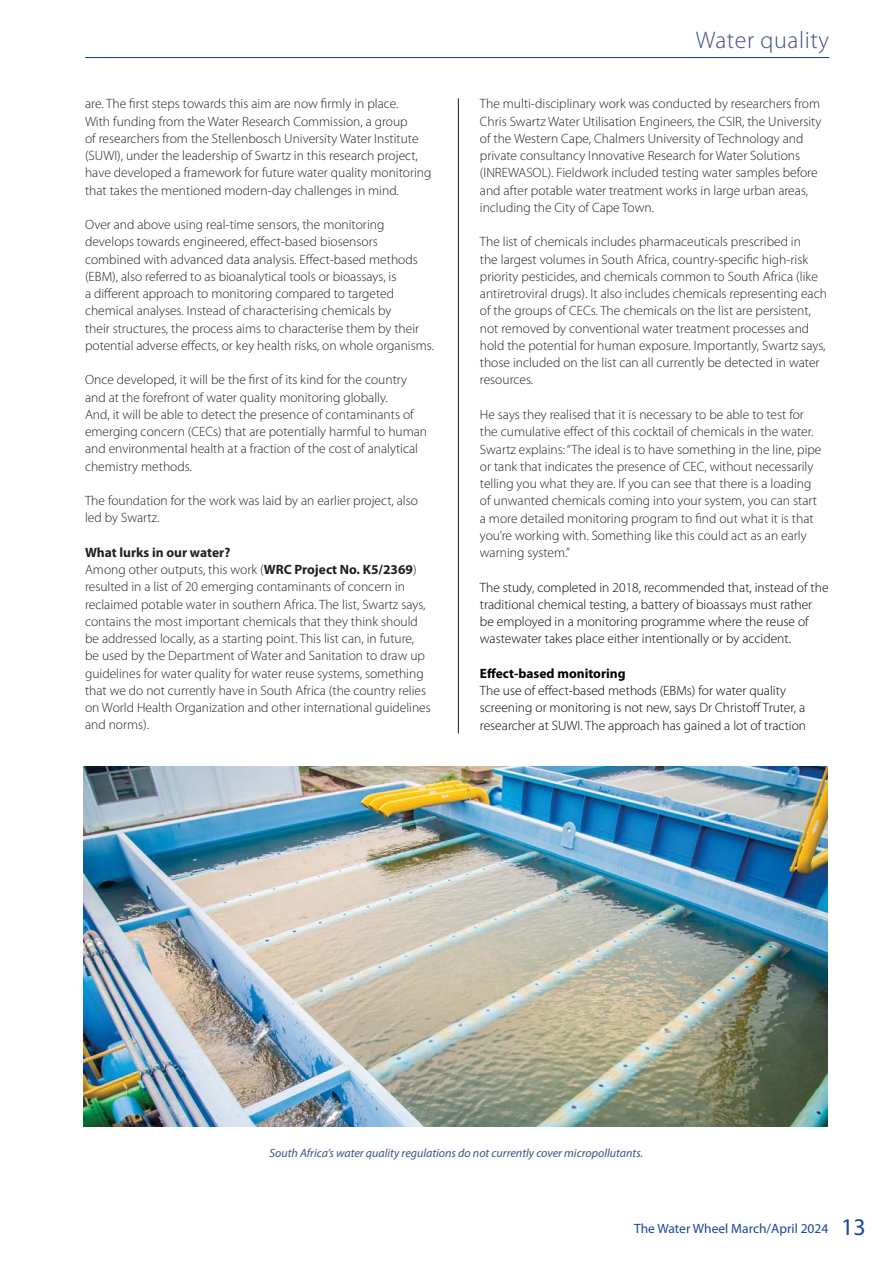
<style>
.page{position:relative;width:893px;height:1263px;background:#fff}
.page>*{position:absolute;margin:0;border:0;box-sizing:border-box;transform-origin:0 0}
.t1{font:300 24px "Myriad Pro";letter-spacing:.025em;color:#415080}
.t2{font:300 13.5px/17.2px "Myriad Pro";color:#231f20}
.t3{font:300 13.5px/17.2px "Myriad Pro";color:#010202}
.t4{font:13.5px "Myriad Pro";color:#17479e}
.t5{font:700 13.5px "Myriad Pro";color:#010202}
.t6{font:italic 12px "Myriad Pro";color:#415080}
.s1{font-weight:700}
.s2{font-size:24px}
</style>
<div class="page">
<hr style="left:85px;top:57px;width:744px;height:1px;background:#17479e">
<hr style="left:458px;top:98px;width:1px;height:635px;background:#231f20">
<img style="left:84px;top:766px;width:744px;height:360px">
<p class="t2" style="left:85px;top:97px;width:348px">are. The first steps towards this aim are now firmly in place.<br>With funding from the Water Research Commission, a group<br>of researchers from the Stellenbosch University Water Institute (SUWI), under the leadership of Swartz in this research project, have developed a framework for future water quality monitoring that takes the mentioned modern-day challenges in mind.</p>
<p class="t2" style="left:85px;top:217px;width:350px">Over and above using real-time sensors, the monitoring develops towards engineered, effect-based biosensors combined with advanced data analysis. Effect-based methods (EBM), also referred to as bioanalytical tools or bioassays, is<br>a different approach to monitoring compared to targeted chemical analyses. Instead of characterising chemicals by<br>their structures, the process aims to characterise them by their potential adverse effects, or key health risks, on whole organisms.</p>
<p class="t2" style="left:85px;top:373px;width:344px">Once developed, it will be the first of its kind for the country and at the forefront of water quality monitoring globally.<br>And, it will be able to detect the presence of contaminants of emerging concern (CECs) that are potentially harmful to human and environmental health at a fraction of the cost of analytical chemistry methods.</p>
<p class="t2" style="left:85px;top:493px;width:334px">The foundation for the work was laid by an earlier project, also led by Swartz.</p>
<p class="t2" style="left:85px;top:545px;width:347px"><span class="s1">What lurks in our water?<br></span>Among other outputs, this work (<span class="s1">WRC Project No. K5/2369</span>) resulted in a list of 20 emerging contaminants of concern in reclaimed potable water in southern Africa. The list, Swartz says, contains the most important chemicals that they think should be addressed locally, as a starting point. This list can, in future, be used by the Department of Water and Sanitation to draw up guidelines for water quality for water reuse systems, something that we do not currently have in South Africa (the country relies on World Health Organization and other international guidelines and norms).</p>
<h1 class="t1" style="left:696px;top:31px;width:135px">Water quality</h1>
<p class="t2" style="left:480px;top:97px;width:343px">The multi-disciplinary work was conducted by researchers from Chris Swartz Water Utilisation Engineers, the CSIR, the University of the Western Cape, Chalmers University of Technology and private consultancy Innovative Research for Water Solutions (INREWASOL). Fieldwork included testing water samples before and after potable water treatment works in large urban areas, including the City of Cape Town.</p>
<p class="t2" style="left:480px;top:235px;width:349px">The list of chemicals includes pharmaceuticals prescribed in<br>the largest volumes in South Africa, country-specific high-risk priority pesticides, and chemicals common to South Africa (like antiretroviral drugs). It also includes chemicals representing each of the groups of CECs. The chemicals on the list are persistent, not removed by conventional water treatment processes and hold the potential for human exposure. Importantly, Swartz says, those included on the list can all currently be detected in water resources.</p>
<p class="t2" style="left:480px;top:407px;width:343px">He says they realised that it is necessary to be able to test for the cumulative effect of this cocktail of chemicals in the water.<br>Swartz explains: “The ideal is to have something in the line, pipe or tank that indicates the presence of CEC, without necessarily telling you what they are. If you can see that there is a loading of unwanted chemicals coming into your system, you can start a more detailed monitoring program to find out what it is that you’re working with. Something like this could act as an early warning system.”</p>
<p class="t3" style="left:480px;top:580px;width:350px">The study, completed in 2018, recommended that, instead of the traditional chemical testing, a battery of bioassays must rather be employed in a monitoring programme where the reuse of wastewater takes place either intentionally or by accident.</p>
<p class="t5" style="left:480px;top:668px;width:147px">Effect-based monitoring</p>
<p class="t3" style="left:480px;top:683px;width:328px">The use of effect-based methods (EBMs) for water quality screening or monitoring is not new, says Dr Christoff Truter, a researcher at SUWI. The approach has gained a lot of traction</p>
<p class="t6" style="left:269px;top:1148px;width:375px">South Africa’s water quality regulations do not currently cover micropollutants.</p>
<p class="t4" style="left:634px;top:1223px;width:233px">The Water Wheel March/April 2024 <span class="s2">13</span></p>
</div>
